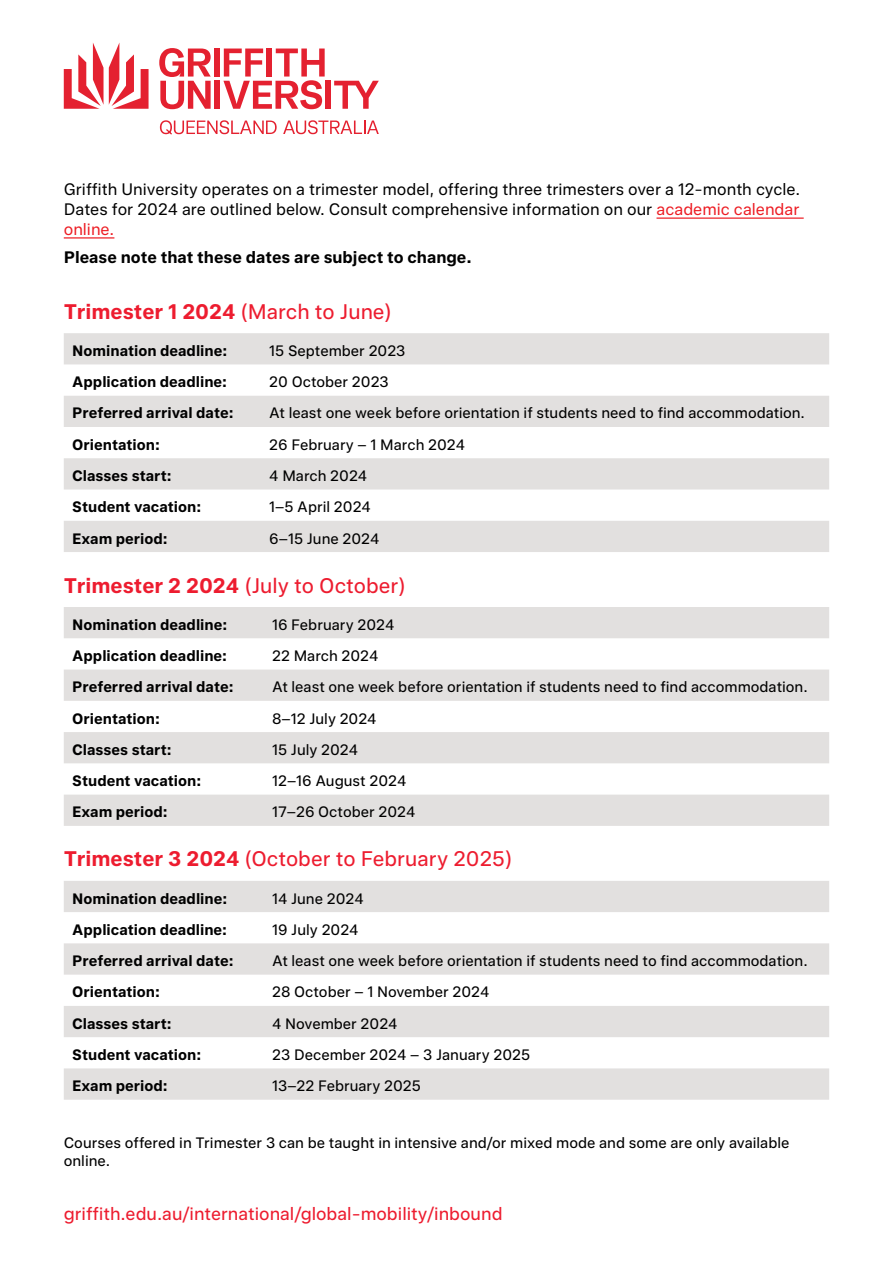
<style>
.page{position:relative;width:893px;height:1263px;background:#fff}
.page>*{position:absolute;margin:0;border:0;box-sizing:border-box;transform-origin:0 0}
.t1{font:21px "Griffith Sans Text";color:#ed1c2f}
.t2{font:700 21px "Griffith Sans Text";color:#ed1c2f}
.t3{font:18px "Griffith Sans Text";color:#ed1c2f}
.t4{font:16.5px/19.8px "Griffith Sans Text";color:#000;text-align:justify}
.t5{font:700 16.5px "Griffith Sans Text";color:#000}
.t6{font:15px/18px "Griffith Sans Text";color:#000}
.t7{font:700 15px "Griffith Sans Text";color:#000}
.s1{color:#ed1d24}
.s2{font-weight:400}
.s3{font-weight:700}
</style>
<div class="page">
<svg style="left:64px;top:333px;width:765px;height:219px;fill:#e2e0df"></svg>
<svg style="left:64px;top:607px;width:765px;height:219px;fill:#e2e0df"></svg>
<svg style="left:64px;top:881px;width:765px;height:219px;fill:#e2e0df"></svg>
<hr style="left:656px;top:217px;width:148px;height:2px;background:#ed1d24">
<hr style="left:64px;top:237px;width:50px;height:2px;background:#ed1d24">
<svg style="left:160px;top:120px;width:117px;height:15px"></svg>
<svg style="left:283px;top:120px;width:96px;height:14px"></svg>
<svg style="left:64px;top:43px;width:85px;height:66px"></svg>
<div style="left:214px;top:49px;width:6px;height:28px;background:#e42130"></div>
<div style="left:214px;top:81px;width:6px;height:28px;background:#e42130"></div>
<svg style="left:223px;top:49px;width:102px;height:60px"></svg>
<div style="left:325px;top:81px;width:6px;height:28px;background:#e42130"></div>
<svg style="left:334px;top:81px;width:45px;height:28px"></svg>
<svg style="left:159px;top:48px;width:52px;height:61px"></svg>
<p class="t4" style="left:64px;top:180px;width:738px">Griffith University operates on a trimester model, offering three trimesters over a 12-month cycle.<br>Dates for 2024 are outlined below. Consult comprehensive information on our <span class="s1">academic calendar online.</span></p>
<p class="t5" style="left:64px;top:248px;width:409px">Please note that these dates are subject to change.</p>
<h1 class="t2" style="left:64px;top:299px;width:330px">Trimester 1 2024 <span class="s2">(March to June)</span></h1>
<p class="t7" style="left:72px;top:342px;width:157px">Nomination deadline:</p>
<p class="t6" style="left:269px;top:342px;width:138px">15 September 2023</p>
<p class="t7" style="left:72px;top:373px;width:156px">Application deadline:</p>
<p class="t6" style="left:269px;top:373px;width:121px">20 October 2023</p>
<p class="t7" style="left:72px;top:405px;width:163px">Preferred arrival date:</p>
<p class="t6" style="left:269px;top:404px;width:537px">At least one week before orientation if students need to find accommodation.</p>
<p class="t7" style="left:72px;top:436px;width:89px">Orientation:</p>
<p class="t6" style="left:269px;top:436px;width:197px">26 February – 1 March 2024</p>
<p class="t7" style="left:72px;top:467px;width:101px">Classes start:</p>
<p class="t6" style="left:269px;top:467px;width:99px">4 March 2024</p>
<p class="t7" style="left:72px;top:498px;width:130px">Student vacation:</p>
<p class="t6" style="left:269px;top:498px;width:103px">1–5 April 2024</p>
<p class="t7" style="left:72px;top:530px;width:97px">Exam period:</p>
<p class="t6" style="left:269px;top:529px;width:112px">6–15 June 2024</p>
<h1 class="t1" style="left:64px;top:574px;width:343px"><span class="s3">Trimester 2 2024</span> (July to October)</h1>
<p class="t7" style="left:72px;top:616px;width:157px">Nomination deadline:</p>
<p class="t6" style="left:272px;top:616px;width:124px">16 February 2024</p>
<p class="t7" style="left:72px;top:647px;width:156px">Application deadline:</p>
<p class="t6" style="left:272px;top:647px;width:108px">22 March 2024</p>
<p class="t7" style="left:72px;top:678px;width:163px">Preferred arrival date:</p>
<p class="t6" style="left:272px;top:678px;width:537px">At least one week before orientation if students need to find accommodation.</p>
<p class="t7" style="left:72px;top:710px;width:89px">Orientation:</p>
<p class="t6" style="left:272px;top:709px;width:106px">8–12 July 2024</p>
<p class="t7" style="left:72px;top:741px;width:101px">Classes start:</p>
<p class="t6" style="left:272px;top:741px;width:88px">15 July 2024</p>
<p class="t7" style="left:72px;top:772px;width:130px">Student vacation:</p>
<p class="t6" style="left:272px;top:772px;width:136px">12–16 August 2024</p>
<p class="t7" style="left:72px;top:803px;width:97px">Exam period:</p>
<p class="t6" style="left:272px;top:803px;width:145px">17–26 October 2024</p>
<h1 class="t1" style="left:64px;top:847px;width:450px"><span class="s3">Trimester 3 2024</span> (October to February 2025)</h1>
<p class="t7" style="left:72px;top:890px;width:157px">Nomination deadline:</p>
<p class="t6" style="left:272px;top:889px;width:93px">14 June 2024</p>
<p class="t7" style="left:72px;top:921px;width:156px">Application deadline:</p>
<p class="t6" style="left:272px;top:921px;width:88px">19 July 2024</p>
<p class="t7" style="left:72px;top:952px;width:163px">Preferred arrival date:</p>
<p class="t6" style="left:272px;top:952px;width:537px">At least one week before orientation if students need to find accommodation.</p>
<p class="t7" style="left:72px;top:983px;width:89px">Orientation:</p>
<p class="t6" style="left:272px;top:983px;width:219px">28 October – 1 November 2024</p>
<p class="t7" style="left:72px;top:1015px;width:101px">Classes start:</p>
<p class="t6" style="left:272px;top:1014px;width:127px">4 November 2024</p>
<p class="t7" style="left:72px;top:1046px;width:130px">Student vacation:</p>
<p class="t6" style="left:272px;top:1046px;width:260px">23 December 2024 – 3 January 2025</p>
<p class="t7" style="left:72px;top:1077px;width:97px">Exam period:</p>
<p class="t6" style="left:272px;top:1077px;width:150px">13–22 February 2025</p>
<p class="t6" style="left:64px;top:1134px;width:727px">Courses offered in Trimester 3 can be taught in intensive and/or mixed mode and some are only available online.</p>
<p class="t3" style="left:64px;top:1204px;width:440px">griffith.edu.au/international/global-mobility/inbound</p>
</div>
